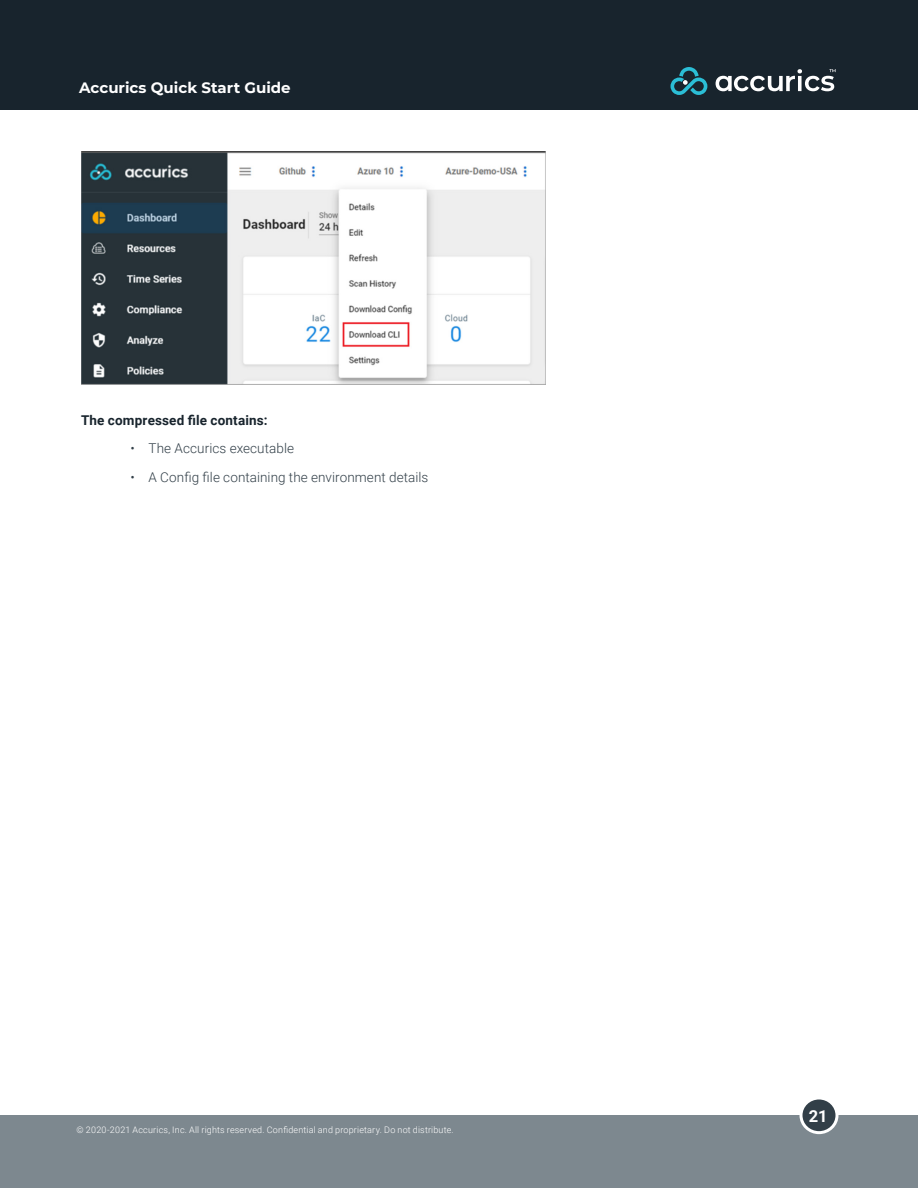
<style>
.page{position:relative;width:918px;height:1188px;background:#fff}
.page>*{position:absolute;margin:0;border:0;box-sizing:border-box;transform-origin:0 0}
.t1{font:700 16.5px "Roboto";color:#fff}
.t2{font:700 15px "Montserrat";color:#fff}
.t3{font:300 13.5px "Roboto";letter-spacing:.005em;color:#323f48}
.BODY_COPY{font:700 13.5px "Roboto";letter-spacing:.015em;color:#18242d}
.t4{font:300 9px "Roboto";letter-spacing:.02em;color:#fff}
</style>
<div class="page">
<div style="left:0;top:0;width:918px;height:110px;background:#18242d"></div>
<svg style="left:716px;top:69px;width:120px;height:22px"></svg>
<svg style="left:671px;top:67px;width:36px;height:28px"></svg>
<div style="left:0;top:1115px;width:918px;height:73px;background:#7d888f"></div>
<div style="left:801px;top:1098px;width:36px;height:35px;background:#323f48;border-radius:50%"></div>
<div style="left:800px;top:1096px;width:38px;height:38px;border:3px solid #fff;border-radius:50%"></div>
<img style="left:81px;top:152px;width:465px;height:233px">
<h2 class="t2" style="left:79px;top:77px;width:213px">Accurics Quick Start Guide</h2>
<p class="BODY_COPY" style="left:81px;top:411px;width:188px">The compressed file contains:</p>
<p class="t3" style="left:130px;top:439px;width:165px">• The Accurics executable</p>
<p class="t3" style="left:130px;top:468px;width:299px">• A Config file containing the environment details</p>
<p class="t4" style="left:76px;top:1124px;width:379px">© 2020-2021 Accurics, Inc. All rights reserved. Confidential and proprietary. Do not distribute.</p>
<h1 class="t1" style="left:809px;top:1104px;width:20px">21</h1>
</div>
